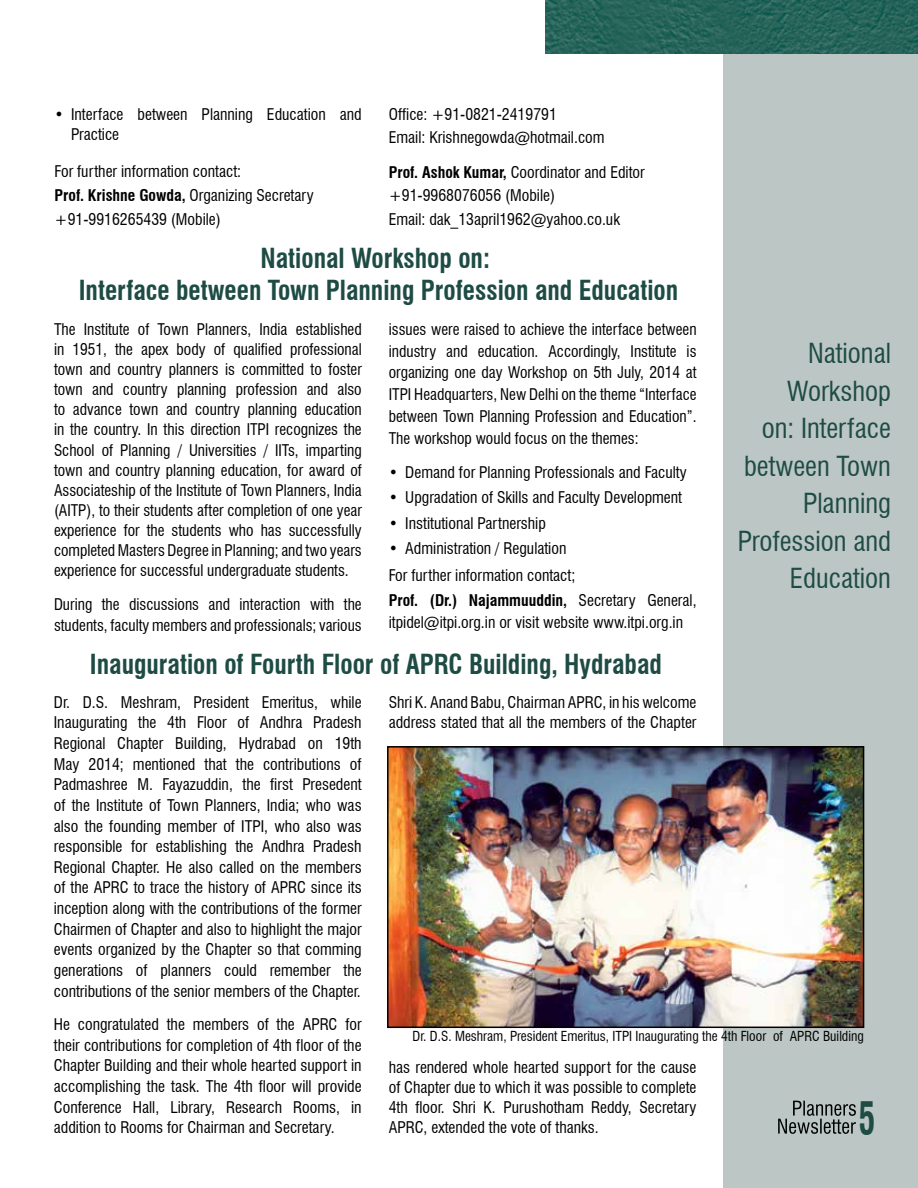
<style>
.page{position:relative;width:918px;height:1188px;background:#fff}
.page>*{position:absolute;margin:0;border:0;box-sizing:border-box;transform-origin:0 0}
.t1{font:700 condensed 45px "Swiss 721 BT";color:#1e4c45;scale:.73 1}
.t2{font:700 condensed 27px/32.4px "Swiss 721 BT";color:#1e4c45;text-align:center;scale:.95 1}
.t3{font:condensed 27px/37.5px "Swiss 721 BT";color:#1e4c45;text-align:right}
.t4{font:condensed 15.75px/20.7px "Swiss 721 BT";color:#000}
.t5{font:condensed 13.5px "Swiss 721 BT";color:#000}
.s1{font-weight:700}
</style>
<div class="page">
<div style="left:724px;top:0;width:194px;height:1188px;background:#bcc6c4"></div>
<img style="left:545px;top:0;width:373px;height:54px">
<svg style="left:778px;top:1101px;width:78px;height:33px"></svg>
<img style="left:390px;top:749px;width:471px;height:276px">
<div style="left:387px;top:746px;width:477px;height:282px;border:2px solid #000"></div>
<p class="t4" style="left:71px;top:104px;width:292px;text-indent:-17px">• Interface between Planning Education and<br>Practice</p>
<p class="t4" style="left:55px;top:159px;width:261px;line-height:24px">For further information contact:<br><span class="s1">Prof. Krishne Gowda,</span> Organizing Secretary +91-9916265439 (Mobile)</p>
<p class="t4" style="left:389px;top:102px;width:217px;line-height:23.5px">Office: +91-0821-2419791<br>Email: Krishnegowda@hotmail.com</p>
<p class="t4" style="left:389px;top:160px;width:257px;line-height:23.5px"><span class="s1">Prof. Ashok Kumar,</span> Coordinator and Editor +91-9968076056 (Mobile)<br>Email: dak_13april1962@yahoo.co.uk</p>
<h2 class="t2" style="left:79px;top:242px;width:633px">National Workshop on:<br>Interface between Town Planning Profession and Education</h2>
<p class="t4" style="left:54px;top:319px;width:309px;line-height:20.1px;text-align:justify">The Institute of Town Planners, India established in 1951, the apex body of qualified professional town and country planners is committed to foster town and country planning profession and also to advance town and country planning education in the country. In this direction ITPI recognizes the School of Planning / Universities / IITs, imparting town and country planning education, for award of Associateship of the Institute of Town Planners, India (AITP), to their students after completion of one year experience for the students who has successfully completed Masters Degree in Planning; and two years experience for successful undergraduate students.</p>
<p class="t4" style="left:54px;top:593px;width:309px;line-height:21.8px">During the discussions and interaction with the students, faculty members and professionals; various</p>
<p class="t4" style="left:389px;top:318px;width:309px;line-height:21.8px;text-align:justify">issues were raised to achieve the interface between industry and education. Accordingly, Institute is organizing one day Workshop on 5th July, 2014 at ITPI Headquarters, New Delhi on the theme “Interface between Town Planning Profession and Education”.<br>The workshop would focus on the themes:</p>
<p class="t4" style="left:389px;top:462px;width:299px">• Demand for Planning Professionals and Faculty</p>
<p class="t4" style="left:389px;top:487px;width:295px">• Upgradation of Skills and Faculty Development</p>
<p class="t4" style="left:389px;top:512px;width:159px">• Institutional Partnership</p>
<p class="t4" style="left:389px;top:534px;width:188px;line-height:27.2px">• Administration / Regulation<br>For further information contact;</p>
<p class="t4" style="left:389px;top:589px;width:309px;line-height:21.8px"><span class="s1">Prof. (Dr.) Najammuuddin,</span> Secretary General, itpidel@itpi.org.in or visit website www.itpi.org.in</p>
<h2 class="t2" style="left:90px;top:648px;width:604px">Inauguration of Fourth Floor of APRC Building, Hydrabad</h2>
<h2 class="t3" style="left:738px;top:335px;width:155px">National<br>Workshop<br>on: Interface between Town<br>Planning<br>Profession and<br>Education</h2>
<p class="t4" style="left:54px;top:692px;width:309px;text-align:justify">Dr. D.S. Meshram, President Emeritus, while Inaugurating the 4th Floor of Andhra Pradesh Regional Chapter Building, Hydrabad on 19th May 2014; mentioned that the contributions of Padmashree M. Fayazuddin, the first Presedent of the Institute of Town Planners, India; who was also the founding member of ITPI, who also was responsible for establishing the Andhra Pradesh Regional Chapter. He also called on the members of the APRC to trace the history of APRC since its inception along with the contributions of the former Chairmen of Chapter and also to highlight the major events organized by the Chapter so that comming generations of planners could remember the contributions of the senior members of the Chapter.</p>
<p class="t4" style="left:54px;top:1014px;width:309px;text-align:justify">He congratulated the members of the APRC for their contributions for completion of 4th floor of the Chapter Building and their whole hearted support in accomplishing the task. The 4th floor will provide Conference Hall, Library, Research Rooms, in addition to Rooms for Chairman and Secretary.</p>
<p class="t4" style="left:389px;top:692px;width:309px;line-height:20.2px">Shri K. Anand Babu, Chairman APRC, in his welcome address stated that all the members of the Chapter</p>
<p class="t5" style="left:413px;top:1028px;width:453px">Dr. D.S. Meshram, President Emeritus, ITPI Inaugurating the 4th Floor of APRC Building</p>
<p class="t4" style="left:389px;top:1057px;width:309px;line-height:20.2px;text-align:justify">has rendered whole hearted support for the cause of Chapter due to which it was possible to complete 4th floor. Shri K. Purushotham Reddy, Secretary APRC, extended the vote of thanks.</p>
<h1 class="t1" style="left:859px;top:1091px;width:24px">5</h1>
</div>
